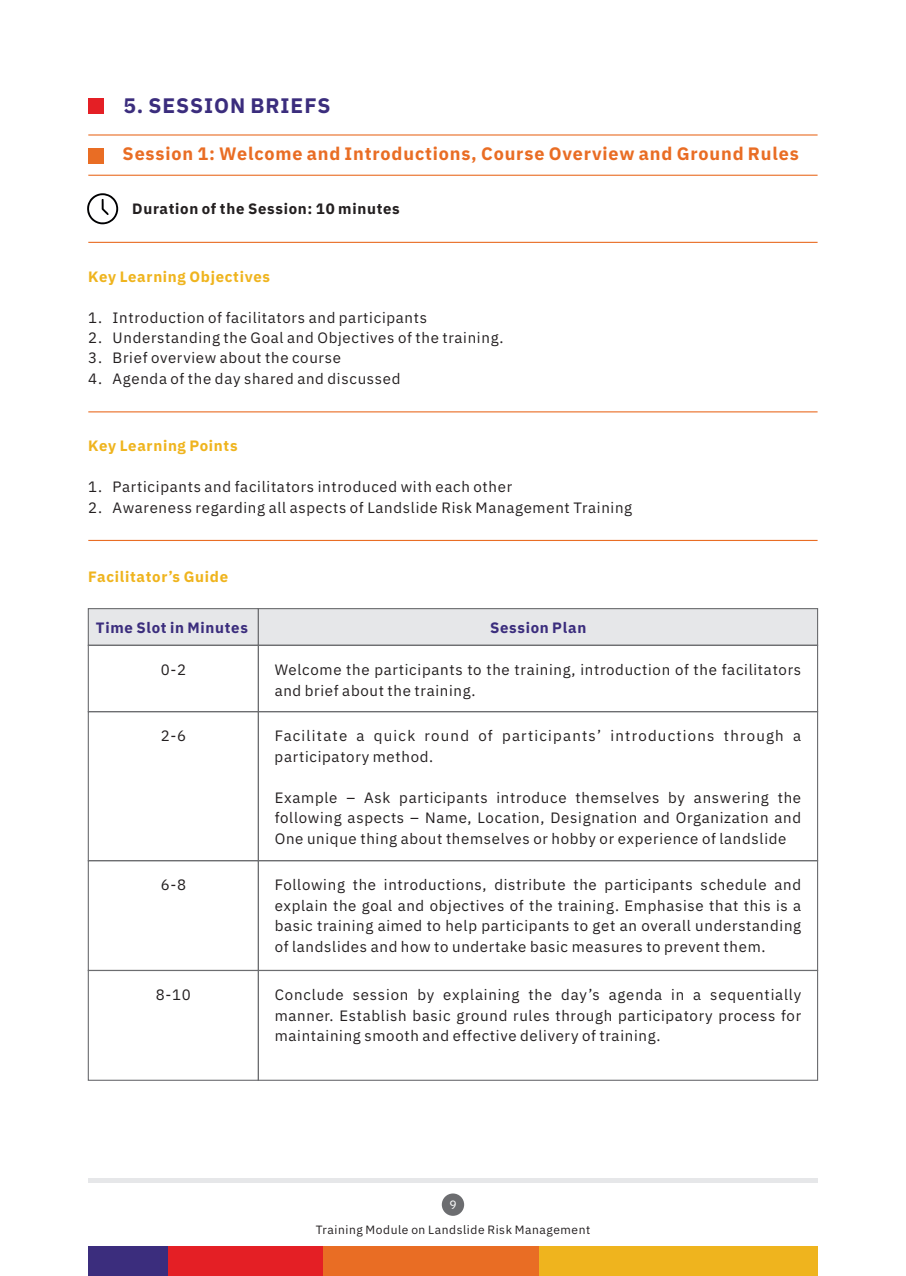
<style>
.page{position:relative;width:906px;height:1276px;background:#fff}
.page>*{position:absolute;margin:0;border:0;box-sizing:border-box;transform-origin:0 0}
.t1{font:700 21px "IBM Plex Sans";letter-spacing:.045em;color:#3b2d7d}
.t2{font:700 18px "IBM Plex Sans";letter-spacing:.045em;color:#e96d24}
.t3{font:15px/20.4px "IBM Plex Sans";letter-spacing:.045em;color:#231f20;text-align:justify}
.t4{font:15px/20.4px "IBM Plex Sans";letter-spacing:.08em;color:#231f20}
.t5{font:700 15px "IBM Plex Sans";letter-spacing:.045em;color:#efb41e}
.t6{font:700 15px "IBM Plex Sans";letter-spacing:.045em;color:#231f20}
.t7{font:700 15px "IBM Plex Sans";letter-spacing:.045em;color:#3b2d7d}
.t8{font:12px "IBM Plex Sans";letter-spacing:.045em;color:#231f20}
.t9{font:12px "IBM Plex Sans";color:#fff}
</style>
<div class="page">
<div style="left:539px;top:1246px;width:278px;height:30px;background:#efb41e"></div>
<div style="left:322px;top:1246px;width:217px;height:30px;background:#e96d24"></div>
<div style="left:168px;top:1246px;width:154px;height:30px;background:#e41f25"></div>
<div style="left:88px;top:1246px;width:80px;height:30px;background:#3b2d7d"></div>
<div style="left:442px;top:1193px;width:22px;height:22px;background:#6c6d70;border-radius:50%"></div>
<div style="left:88px;top:1178px;width:729px;height:5px;background:#e6e7e9"></div>
<div style="left:88px;top:98px;width:16px;height:15px;background:#e41f25"></div>
<div style="left:88px;top:148px;width:16px;height:15px;background:#e96d24"></div>
<hr style="left:88px;top:134px;width:729px;height:2px;background:#e96d24">
<hr style="left:88px;top:175px;width:729px;height:1px;background:#e96d24">
<svg style="left:87px;top:193px;width:31px;height:31px"></svg>
<hr style="left:88px;top:242px;width:729px;height:1px;background:#e96d24">
<hr style="left:88px;top:411px;width:729px;height:1px;background:#e96d24">
<hr style="left:88px;top:540px;width:729px;height:1px;background:#e96d24">
<svg style="left:87px;top:608px;width:731px;height:38px;background:#e0e1e3"></svg>
<div style="left:88px;top:645px;width:171px;height:67px;border:1px solid #6c6d70"></div>
<div style="left:258px;top:645px;width:560px;height:67px;border:1px solid #6c6d70"></div>
<div style="left:88px;top:711px;width:171px;height:150px;border:1px solid #6c6d70"></div>
<div style="left:258px;top:711px;width:560px;height:150px;border:1px solid #6c6d70"></div>
<div style="left:88px;top:860px;width:171px;height:111px;border:1px solid #6c6d70"></div>
<div style="left:258px;top:860px;width:560px;height:111px;border:1px solid #6c6d70"></div>
<div style="left:88px;top:970px;width:171px;height:110px;border:1px solid #6c6d70"></div>
<div style="left:258px;top:970px;width:560px;height:110px;border:1px solid #6c6d70"></div>
<h1 class="t1" style="left:123px;top:96px;width:209px">5. SESSION BRIEFS</h1>
<p class="t2" style="left:123px;top:146px;width:677px">Session 1: Welcome and Introductions, Course Overview and Ground Rules</p>
<p class="t6" style="left:132px;top:203px;width:269px">Duration of the Session: 10 minutes</p>
<p class="t5" style="left:88px;top:270px;width:183px">Key Learning Objectives</p>
<p class="t3" style="left:88px;top:308px;width:340px">1. Introduction of facilitators and participants</p>
<p class="t3" style="left:88px;top:328px;width:417px">2. Understanding the Goal and Objectives of the training.</p>
<p class="t3" style="left:88px;top:349px;width:254px">3. Brief overview about the course</p>
<p class="t3" style="left:88px;top:369px;width:314px">4. Agenda of the day shared and discussed</p>
<p class="t5" style="left:88px;top:439px;width:151px">Key Learning Points</p>
<p class="t3" style="left:88px;top:477px;width:425px">1. Participants and facilitators introduced with each other</p>
<p class="t3" style="left:88px;top:498px;width:545px">2. Awareness regarding all aspects of Landslide Risk Management Training</p>
<p class="t5" style="left:88px;top:571px;width:141px">Facilitator’s Guide</p>
<p class="t7" style="left:96px;top:621px;width:154px">Time Slot in Minutes</p>
<p class="t7" style="left:490px;top:621px;width:98px">Session Plan</p>
<p class="t3" style="left:275px;top:660px;width:528px">Welcome the participants to the training, introduction of the facilitators and brief about the training.</p>
<p class="t3" style="left:161px;top:660px;width:27px">0-2</p>
<p class="t3" style="left:161px;top:727px;width:27px">2-6</p>
<p class="t4" style="left:275px;top:727px;width:528px">Facilitate a quick round of participants’ introductions through a participatory method.</p>
<p class="t3" style="left:275px;top:788px;width:528px">Example – Ask participants introduce themselves by answering the following aspects – Name, Location, Designation and Organization and One unique thing about themselves or hobby or experience of landslide</p>
<p class="t3" style="left:161px;top:876px;width:27px">6-8</p>
<p class="t3" style="left:275px;top:876px;width:528px">Following the introductions, distribute the participants schedule and explain the goal and objectives of the training. Emphasise that this is a basic training aimed to help participants to get an overall understanding of landslides and how to undertake basic measures to prevent them.</p>
<p class="t3" style="left:156px;top:985px;width:37px">8-10</p>
<p class="t3" style="left:275px;top:985px;width:528px">Conclude session by explaining the day’s agenda in a sequentially manner. Establish basic ground rules through participatory process for maintaining smooth and effective delivery of training.</p>
<p class="t9" style="left:449px;top:1199px;width:9px">9</p>
<p class="t8" style="left:316px;top:1224px;width:276px">Training Module on Landslide Risk Management</p>
</div>
